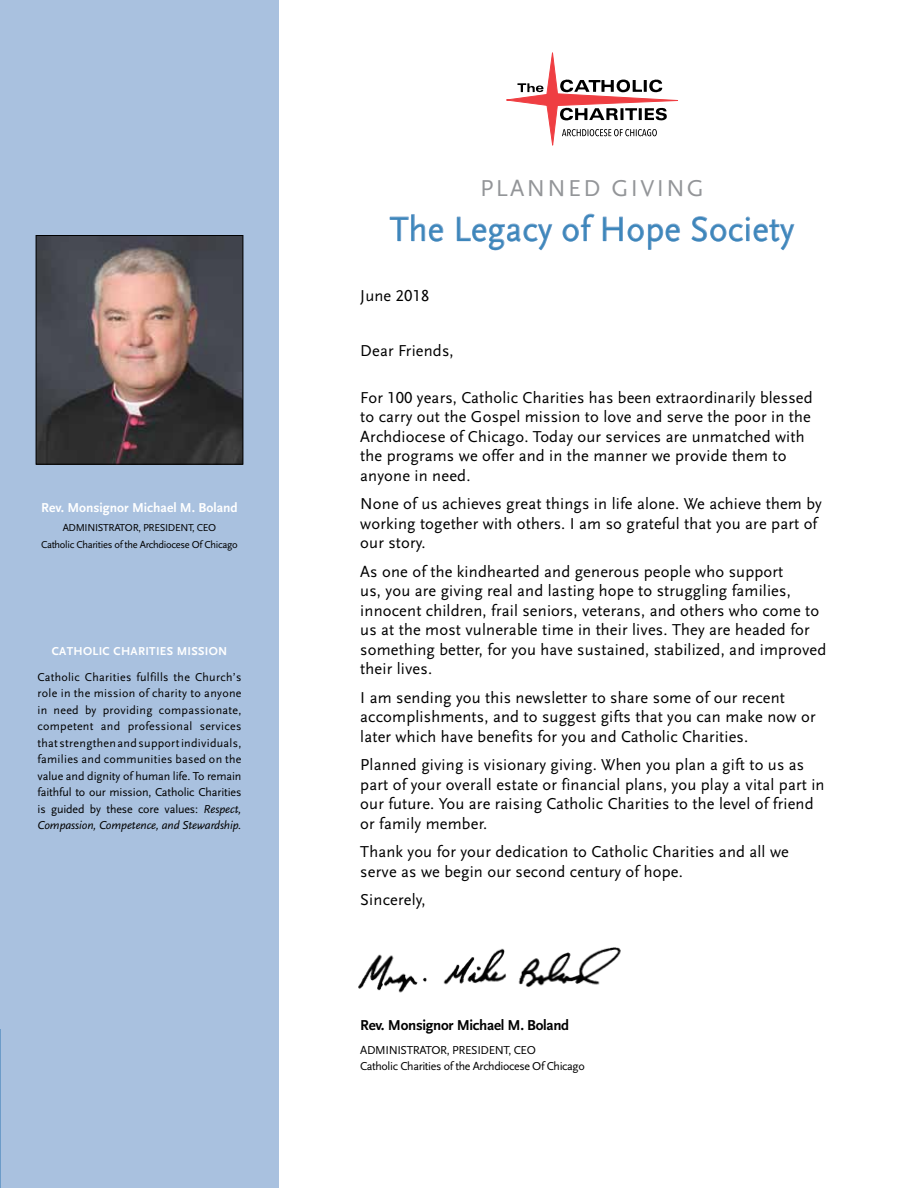
<style>
.page{position:relative;width:918px;height:1188px;background:#fff}
.page>*{position:absolute;margin:0;border:0;box-sizing:border-box;transform-origin:0 0}
.t1{font:36px "Scala Sans LF";letter-spacing:.01em;color:#3d86bb;scale:.96 1}
.t2{font:24px "Scala Sans LF Caps";letter-spacing:.1em;color:#939598}
.t3{font:16.5px/19.5px "Scala Sans LF";letter-spacing:.01em;color:#000}
.t4{font:700 15px "Scala Sans LF";letter-spacing:-.02em;color:#000}
.t5{font:700 13.5px "Scala Sans LF";color:#fff}
.t6{font:12px/16.5px "Scala Sans LF";letter-spacing:-.03em;color:#000}
.t7{font:12px "Scala Sans Bold SC";letter-spacing:.025em;color:#fff}
.t8{font:10.5px/16.5px "Scala Sans LF";letter-spacing:-.03em;color:#000;text-align:center}
.s1{font-style:italic}
</style>
<div class="page">
<div style="left:0;top:0;width:279px;height:1188px;background:#a9c1df"></div>
<img style="left:38px;top:237px;width:203px;height:226px">
<div style="left:36px;top:235px;width:207px;height:230px;border:1px solid #000"></div>
<img style="left:358px;top:947px;width:263px;height:46px">
<svg style="left:506px;top:52px;width:172px;height:94px"></svg>
<hr style="left:0;top:1030px;width:1px;height:158px;background:#6c9cc9">
<svg style="left:390px;top:214px;width:53px;height:27px"></svg>
<svg style="left:457px;top:217px;width:95px;height:33px"></svg>
<svg style="left:563px;top:214px;width:31px;height:27px"></svg>
<svg style="left:603px;top:217px;width:77px;height:33px"></svg>
<svg style="left:692px;top:216px;width:102px;height:34px"></svg>
<p class="t5" style="left:41px;top:500px;width:198px">Rev. Monsignor Michael M. Boland</p>
<p class="t8" style="left:41px;top:520px;width:198px">ADMINISTRATOR, PRESIDENT, CEO<br>Catholic Charities of the Archdiocese Of Chicago</p>
<p class="t7" style="left:52px;top:644px;width:177px">CATHOLIC CHARITIES MISSION</p>
<p class="t6" style="left:37px;top:669px;width:206px;text-align:justify">Catholic Charities fulfills the Church’s role in the mission of charity to anyone in need by providing compassionate, competent and professional services that strengthen and support individuals, families and communities based on the value and dignity of human life. To remain faithful to our mission, Catholic Charities is guided by these core values: <span class="s1">Respect, Compassion, Competence, and Stewardship.</span></p>
<h2 class="t2" style="left:480px;top:175px;width:225px">PLANNED GIVING</h2>
<h1 class="t1" style="left:390px;top:209px;width:423px">The Legacy of Hope Society</h1>
<p class="t3" style="left:360px;top:286px;width:71px">June 2018</p>
<p class="t3" style="left:360px;top:341px;width:95px">Dear Friends,</p>
<p class="t3" style="left:360px;top:388px;width:454px">For 100 years, Catholic Charities has been extraordinarily blessed to carry out the Gospel mission to love and serve the poor in the Archdiocese of Chicago. Today our services are unmatched with the programs we offer and in the manner we provide them to anyone in need.</p>
<p class="t3" style="left:360px;top:494px;width:463px">None of us achieves great things in life alone. We achieve them by working together with others. I am so grateful that you are part of our story.</p>
<p class="t3" style="left:360px;top:562px;width:468px">As one of the kindhearted and generous people who support<br>us, you are giving real and lasting hope to struggling families, innocent children, frail seniors, veterans, and others who come to us at the most vulnerable time in their lives. They are headed for something better, for you have sustained, stabilized, and improved their lives.</p>
<p class="t3" style="left:360px;top:688px;width:457px">I am sending you this newsletter to share some of our recent accomplishments, and to suggest gifts that you can make now or later which have benefits for you and Catholic Charities.</p>
<p class="t3" style="left:360px;top:755px;width:466px">Planned giving is visionary giving. When you plan a gift to us as part of your overall estate or financial plans, you play a vital part in our future. You are raising Catholic Charities to the level of friend or family member.</p>
<p class="t3" style="left:360px;top:842px;width:430px">Thank you for your dedication to Catholic Charities and all we serve as we begin our second century of hope.</p>
<p class="t3" style="left:360px;top:890px;width:67px">Sincerely,</p>
<p class="t4" style="left:360px;top:1017px;width:210px">Rev. Monsignor Michael M. Boland</p>
<p class="t6" style="left:360px;top:1042px;width:226px">ADMINISTRATOR, PRESIDENT, CEO<br>Catholic Charities of the Archdiocese Of Chicago</p>
</div>
